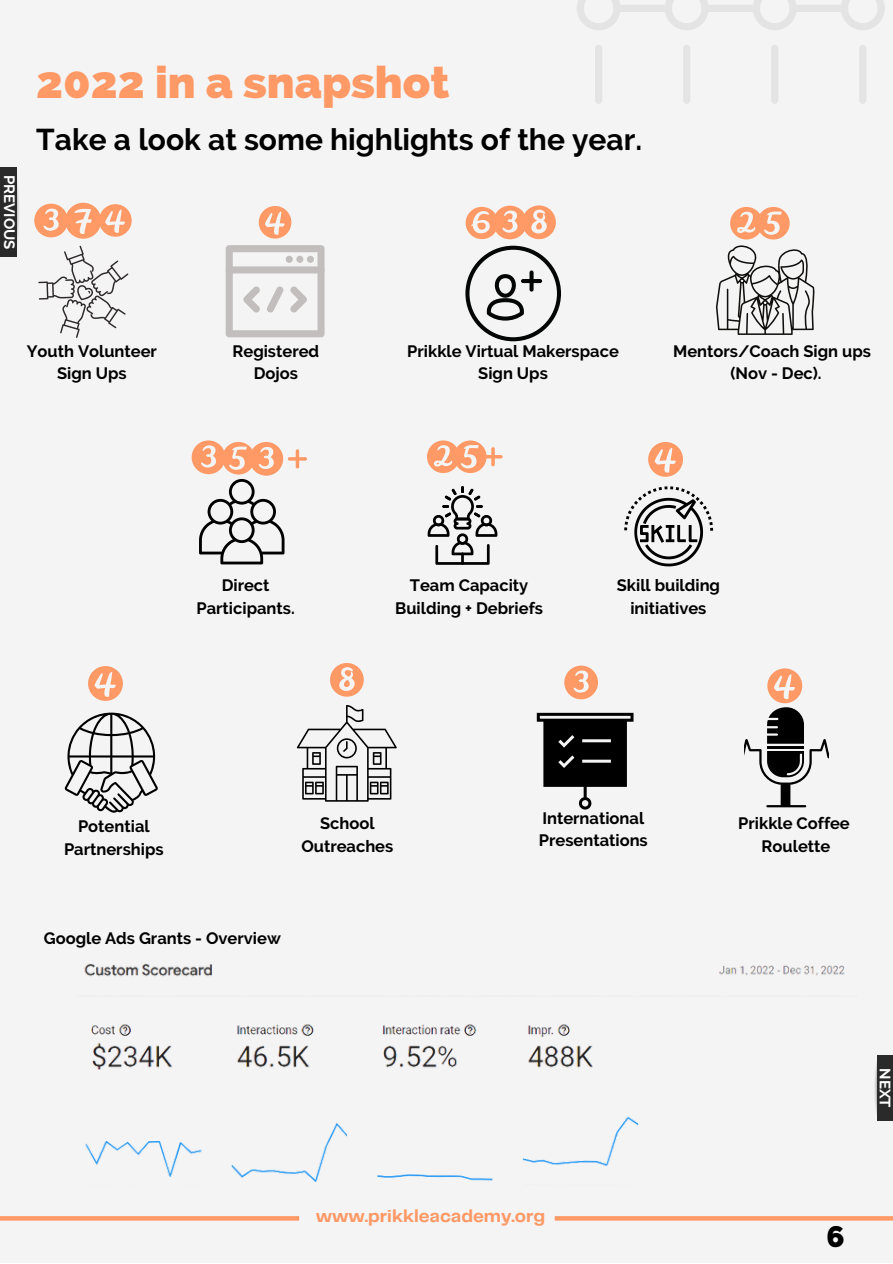
<style>
.page{position:relative;width:893px;height:1264px;background:#fff}
.page>*{position:absolute;margin:0;border:0;box-sizing:border-box;transform-origin:0 0}
.t1{font:800 45px "Raleway";color:#f96}
.t2{font:700 30px "Raleway";color:#000}
.t3{font:800 30px "Raleway";color:#000}
.t4{font:700 18px "Telegraf";color:#f96}
.t5{font:700 16.5px/22.5px "Raleway";color:#000;text-align:center}
.t6{font:700 15px "Raleway";color:#fff}
</style>
<div class="page">
<div style="left:0;top:0;width:892px;height:1262px;background:#f4f4f4"></div>
<svg style="left:65px;top:712px;width:93px;height:100px"></svg>
<svg style="left:88px;top:666px;width:35px;height:35px"></svg>
<svg style="left:465px;top:246px;width:96px;height:95px"></svg>
<svg style="left:716px;top:245px;width:98px;height:90px"></svg>
<svg style="left:730px;top:207px;width:59px;height:32px"></svg>
<svg style="left:34px;top:203px;width:98px;height:36px"></svg>
<svg style="left:38px;top:246px;width:90px;height:92px"></svg>
<img style="left:84px;top:964px;width:761px;height:219px">
<svg style="left:226px;top:245px;width:98px;height:92px"></svg>
<svg style="left:259px;top:206px;width:32px;height:32px"></svg>
<svg style="left:465px;top:205px;width:91px;height:34px"></svg>
<svg style="left:744px;top:668px;width:84px;height:139px"></svg>
<svg style="left:577px;top:0;width:307px;height:104px"></svg>
<svg style="left:536px;top:712px;width:97px;height:97px"></svg>
<svg style="left:564px;top:665px;width:34px;height:34px"></svg>
<svg style="left:297px;top:705px;width:100px;height:96px"></svg>
<svg style="left:427px;top:486px;width:70px;height:79px"></svg>
<svg style="left:427px;top:440px;width:75px;height:33px"></svg>
<svg style="left:0;top:1216px;width:299px;height:4px"></svg>
<svg style="left:554px;top:1216px;width:338px;height:4px"></svg>
<img style="left:874px;top:1062px;width:9px;height:59px">
<div style="left:877px;top:1054px;width:15px;height:66px;background:#2b2a2a"></div>
<img style="left:16px;top:167px;width:3px;height:90px">
<div style="left:0;top:167px;width:16px;height:90px;background:#2b2a2a"></div>
<svg style="left:330px;top:663px;width:34px;height:33px"></svg>
<svg style="left:624px;top:486px;width:89px;height:80px"></svg>
<svg style="left:192px;top:440px;width:115px;height:124px"></svg>
<svg style="left:648px;top:442px;width:35px;height:35px"></svg>
<p class="t6" style="left:18px;top:175px;width:76px;rotate:90deg">PREVIOUS</p>
<h1 class="t1" style="left:36px;top:56px;width:414px">2022 in a snapshot</h1>
<h2 class="t2" style="left:36px;top:122px;width:607px">Take a look at some highlights of the year.</h2>
<p class="t5" style="left:27px;top:340px;width:132px">Youth Volunteer<br>Sign Ups</p>
<p class="t5" style="left:232px;top:340px;width:88px">Registered<br>Dojos</p>
<p class="t5" style="left:673px;top:340px;width:199px">Mentors/Coach Sign ups (Nov - Dec).</p>
<p class="t5" style="left:407px;top:340px;width:213px">Prikkle Virtual Makerspace<br>Sign Ups</p>
<p class="t5" style="left:196px;top:574px;width:100px">Direct<br>Participants.</p>
<p class="t5" style="left:395px;top:574px;width:149px">Team Capacity<br>Building + Debriefs</p>
<p class="t5" style="left:616px;top:574px;width:105px">Skill building initiatives</p>
<p class="t5" style="left:538px;top:806px;width:110px;text-align:left">International<br>Presentations</p>
<p class="t5" style="left:64px;top:815px;width:101px">Potential<br>Partnerships</p>
<p class="t5" style="left:738px;top:812px;width:113px">Prikkle Coffee<br>Roulette</p>
<p class="t5" style="left:301px;top:812px;width:93px">School<br>Outreaches</p>
<p class="t5" style="left:44px;top:926px;width:238px">Google Ads Grants - Overview</p>
<p class="t4" style="left:316px;top:1207px;width:231px">www.prikkleacademy.org</p>
<p class="t6" style="left:893px;top:1068px;width:41px;rotate:90deg">NEXT</p>
<h2 class="t3" style="left:826px;top:1219px;width:20px">6</h2>
</div>
